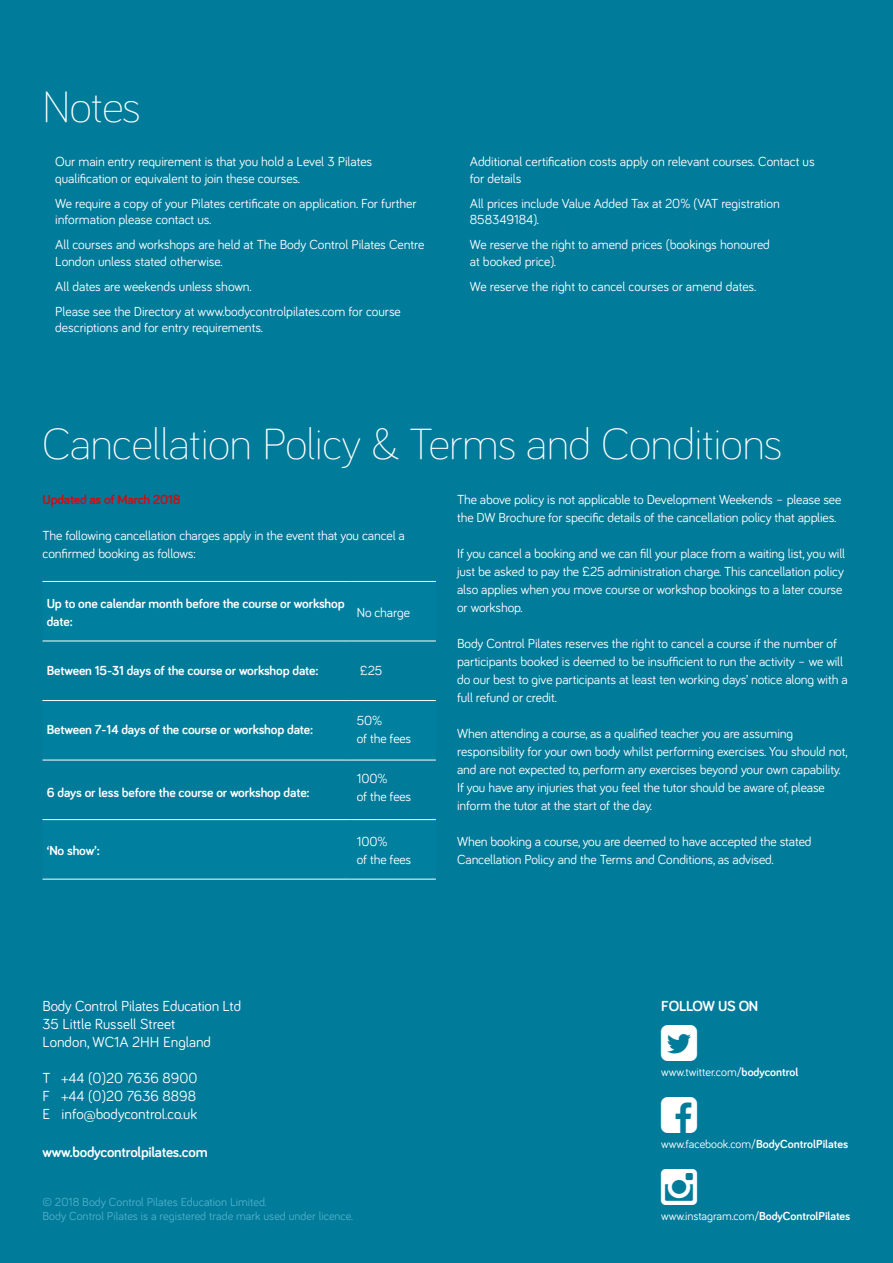
<style>
.page{position:relative;width:893px;height:1263px;background:#007b9a}
.page>*{position:absolute;margin:0;border:0;box-sizing:border-box;transform-origin:0 0}
.t1{font:300 45px "Bariol";letter-spacing:-.01em;color:#fff}
.t2{font:15px/18px "Bariol";color:#fff}
.t3{font:700 15px "Bariol";letter-spacing:-.015em;color:#fff}
.t4{font:13.5px/18px "Bariol";letter-spacing:-.01em;color:#fff}
.t5{font:700 13.5px/18px "Bariol";letter-spacing:-.01em;color:#fff}
.t6{font:700 13.5px "Bariol";letter-spacing:-.015em;color:#d20a11}
.t7{font:12px/14.4px "Bariol";color:#54b0ce}
.t8{font:12px "Bariol";letter-spacing:-.005em;color:#fff}
.t9{font:700 12px "Bariol";color:#fff}
.s1{color:#007b9a}
.s2{font-weight:700}
.s3{font-weight:400}
</style>
<div class="page">
<svg style="left:43px;top:640px;width:393px;height:239px"></svg>
<hr style="left:43px;top:581px;width:308px;height:1px;background:#fff">
<hr style="left:351px;top:581px;width:85px;height:1px;background:#fff">
<hr style="left:43px;top:641px;width:308px;height:1px;background:#fff">
<hr style="left:351px;top:641px;width:85px;height:1px;background:#fff">
<hr style="left:43px;top:700px;width:308px;height:1px;background:#fff">
<hr style="left:351px;top:700px;width:85px;height:1px;background:#fff">
<hr style="left:43px;top:760px;width:308px;height:1px;background:#fff">
<hr style="left:351px;top:760px;width:85px;height:1px;background:#fff">
<hr style="left:43px;top:819px;width:308px;height:1px;background:#fff">
<hr style="left:351px;top:819px;width:85px;height:1px;background:#fff">
<hr style="left:43px;top:879px;width:308px;height:1px;background:#fff">
<hr style="left:351px;top:879px;width:85px;height:1px;background:#fff">
<h1 class="t1" style="left:43px;top:76px;width:100px">Notes</h1>
<p class="t4" style="left:55px;top:153px;width:319px;line-height:16.5px;text-indent:-13px"><span class="s1">*</span> Our main entry requirement is that you hold a Level 3 Pilates qualification or equivalent to join these courses.</p>
<p class="t4" style="left:55px;top:194px;width:363px;line-height:16.5px;text-indent:-13px"><span class="s1">*</span> We require a copy of your Pilates certificate on application. For further information please contact us.</p>
<p class="t4" style="left:55px;top:236px;width:371px;line-height:16.5px;text-indent:-13px"><span class="s1">*</span> All courses and workshops are held at The Body Control Pilates Centre<br>London unless stated otherwise.</p>
<p class="t4" style="left:43px;top:273px;width:360px;line-height:25px"><span class="s1">*</span> All dates are weekends unless shown.<br><span class="s1">*</span> Please see the Directory at www.bodycontrolpilates.com for course</p>
<p class="t4" style="left:55px;top:318px;width:209px">descriptions and for entry requirements.</p>
<p class="t4" style="left:470px;top:153px;width:346px;line-height:16.5px;text-indent:-13px"><span class="s1">*</span> Additional certification costs apply on relevant courses. Contact us for details</p>
<p class="t4" style="left:470px;top:194px;width:311px;line-height:16.5px;text-indent:-13px"><span class="s1">*</span> All prices include Value Added Tax at 20% (VAT registration<br>858349184).</p>
<p class="t4" style="left:470px;top:236px;width:302px;line-height:16.5px;text-indent:-13px"><span class="s1">*</span> We reserve the right to amend prices (bookings honoured at booked price).</p>
<p class="t4" style="left:457px;top:276px;width:301px"><span class="s1">*</span> We reserve the right to cancel courses or amend dates.</p>
<h1 class="t1" style="left:43px;top:413px;width:741px">Cancellation Policy &amp; Terms and Conditions</h1>
<p class="t6" style="left:43px;top:490px;width:140px">Updated as of March 2018</p>
<p class="t4" style="left:43px;top:526px;width:364px">The following cancellation charges apply in the event that you cancel a confirmed booking as follows:</p>
<p class="t5" style="left:47px;top:593px;width:299px">Up to one calendar month before the course or workshop date:</p>
<p class="t4" style="left:357px;top:602px;width:55px">No charge</p>
<p class="t5" style="left:47px;top:661px;width:273px">Between 15-31 days of the course or workshop date:</p>
<p class="t4" style="left:360px;top:661px;width:24px">£25</p>
<p class="t5" style="left:47px;top:719px;width:268px">Between 7-14 days of the course or workshop date:</p>
<p class="t4" style="left:357px;top:710px;width:56px">50%<br>of the fees</p>
<p class="t5" style="left:47px;top:782px;width:264px">6 days or less before the course or workshop date:</p>
<p class="t4" style="left:357px;top:769px;width:56px">100%<br>of the fees</p>
<p class="t5" style="left:47px;top:841px;width:54px">‘No show’:</p>
<p class="t4" style="left:357px;top:832px;width:56px">100%<br>of the fees</p>
<p class="t4" style="left:457px;top:490px;width:386px">The above policy is not applicable to Development Weekends – please see the DW Brochure for specific details of the cancellation policy that applies.</p>
<p class="t4" style="left:457px;top:544px;width:390px">If you cancel a booking and we can fill your place from a waiting list, you will just be asked to pay the £25 administration charge. This cancellation policy also applies when you move course or workshop bookings to a later course or workshop.</p>
<p class="t4" style="left:457px;top:634px;width:392px">Body Control Pilates reserves the right to cancel a course if the number of participants booked is deemed to be insufficient to run the activity – we will do our best to give participants at least ten working days’ notice along with a full refund or credit.</p>
<p class="t4" style="left:457px;top:724px;width:392px">When attending a course, as a qualified teacher you are assuming responsibility for your own body whilst performing exercises. You should not, and are not expected to, perform any exercises beyond your own capability.<br>If you have any injuries that you feel the tutor should be aware of, please inform the tutor at the start of the day.</p>
<p class="t4" style="left:457px;top:832px;width:356px">When booking a course, you are deemed to have accepted the stated<br>Cancellation Policy and the Terms and Conditions, as advised.</p>
<p class="t2" style="left:43px;top:996px;width:200px">Body Control Pilates Education Ltd<br>35 Little Russell Street<br>London, WC1A 2HH England</p>
<p class="t2" style="left:43px;top:1068px;width:156px;text-align:justify">T +44 (0)20 7636 8900<br>F +44 (0)20 7636 8898<br>E info@bodycontrol.co.uk</p>
<p class="t3" style="left:43px;top:1141px;width:167px">www.bodycontrolpilates.com</p>
<p class="t7" style="left:43px;top:1194px;width:312px">© 2018 Body Control Pilates Education Limited.<br>Body Control Pilates is a registered trade mark used under licence.</p>
<p class="t3" style="left:661px;top:995px;width:99px">FOLLOW US ON</p>
<p class="t8" style="left:661px;top:1064px;width:139px">www.twitter.com/<span class="s2">bodycontrol</span></p>
<p class="t9" style="left:661px;top:1136px;width:189px"><span class="s3">www.facebook.com/</span>BodyControlPilates</p>
<p class="t8" style="left:661px;top:1208px;width:191px">www.instagram.com/<span class="s2">BodyControlPilates</span></p>
</div>
